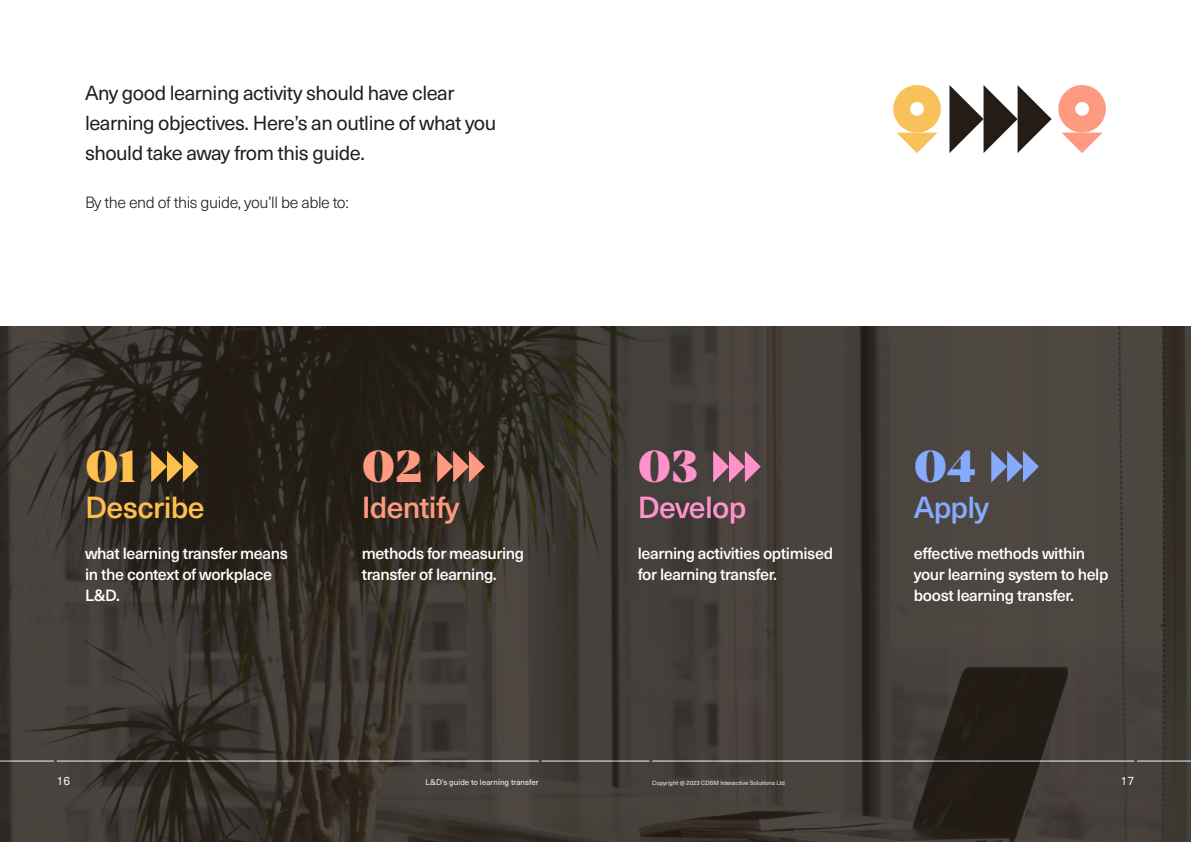
<style>
.page{position:relative;width:1191px;height:842px;background:#fff}
.page>*{position:absolute;margin:0;border:0;box-sizing:border-box;transform-origin:0 0}
.t1{font:800 48px "Mixta Pro";color:#febf4d}
.t2{font:800 48px "Mixta Pro";color:#fe9a80}
.t3{font:800 48px "Mixta Pro";color:#ff92cb}
.t4{font:800 48px "Mixta Pro";color:#86aafe}
.t5{font:500 30px "Neue Haas Unica W1 G";letter-spacing:-.02em;color:#febf4d}
.t6{font:500 30px "Neue Haas Unica W1 G";letter-spacing:-.025em;color:#fe9a80}
.t7{font:500 30px "Neue Haas Unica W1 G";letter-spacing:-.025em;color:#ff92cb}
.t8{font:500 30px "Neue Haas Unica W1 G";letter-spacing:-.025em;color:#86aafe}
.t9{font:20px/30px "Neue Haas Unica W1 G";letter-spacing:-.025em;color:#231f20}
.t10{font:500 16px/21px "Neue Haas Unica W1 G";letter-spacing:-.025em;color:#fff}
.t11{font:300 16px "Neue Haas Unica W1 G";letter-spacing:-.025em;color:#231f20}
.t12{font:12px "Neue Haas Unica W1 G";color:#fff}
.t13{font:8px "Neue Haas Unica W1 G";color:#fff}
.t14{font:6px "Neue Haas Unica W1 G";color:#fff}
</style>
<div class="page">
<img style="left:0;top:326px;width:1191px;height:516px">
<svg style="left:151px;top:451px;width:48px;height:31px"></svg>
<svg style="left:437px;top:451px;width:48px;height:31px"></svg>
<svg style="left:713px;top:451px;width:47px;height:31px"></svg>
<svg style="left:991px;top:451px;width:47px;height:31px"></svg>
<div style="left:1058px;top:85px;width:48px;height:48px;background:#fe9a80;border-radius:50%"></div>
<div style="left:1075px;top:102px;width:14px;height:14px;background:#fff;border-radius:50%"></div>
<svg style="left:949px;top:85px;width:102px;height:68px"></svg>
<svg style="left:1062px;top:133px;width:40px;height:20px"></svg>
<div style="left:893px;top:85px;width:47px;height:48px;background:#f7c259;border-radius:50%"></div>
<div style="left:910px;top:102px;width:14px;height:14px;background:#fff;border-radius:50%"></div>
<svg style="left:897px;top:133px;width:40px;height:20px"></svg>
<p class="t9" style="left:85px;top:77px;width:413px">Any good learning activity should have clear learning objectives. Here’s an outline of what you should take away from this guide.</p>
<p class="t11" style="left:85px;top:191px;width:265px">By the end of this guide, you’ll be able to:</p>
<p class="t1" style="left:85px;top:438px;width:53px">01</p>
<p class="t2" style="left:362px;top:438px;width:63px">02</p>
<p class="t3" style="left:638px;top:438px;width:62px">03</p>
<p class="t4" style="left:913px;top:438px;width:64px">04</p>
<p class="t5" style="left:85px;top:485px;width:121px">Describe</p>
<p class="t6" style="left:362px;top:485px;width:99px">Identify</p>
<p class="t7" style="left:638px;top:485px;width:110px">Develop</p>
<p class="t8" style="left:913px;top:485px;width:77px">Apply</p>
<p class="t10" style="left:85px;top:542px;width:204px">what learning transfer means in the context of workplace<br>L&amp;D.</p>
<p class="t10" style="left:362px;top:542px;width:164px">methods for measuring transfer of learning.</p>
<p class="t10" style="left:638px;top:542px;width:197px">learning activities optimised for learning transfer.</p>
<p class="t10" style="left:913px;top:542px;width:196px">effective methods within your learning system to help boost learning transfer.</p>
<p class="t12" style="left:57px;top:772px;width:15px">16</p>
<p class="t13" style="left:426px;top:776px;width:115px">L&amp;D’s guide to learning transfer</p>
<p class="t14" style="left:652px;top:779px;width:134px">Copyright @ 2023 CDSM Interactive Solutions Ltd</p>
<p class="t12" style="left:1120px;top:772px;width:15px">17</p>
</div>
